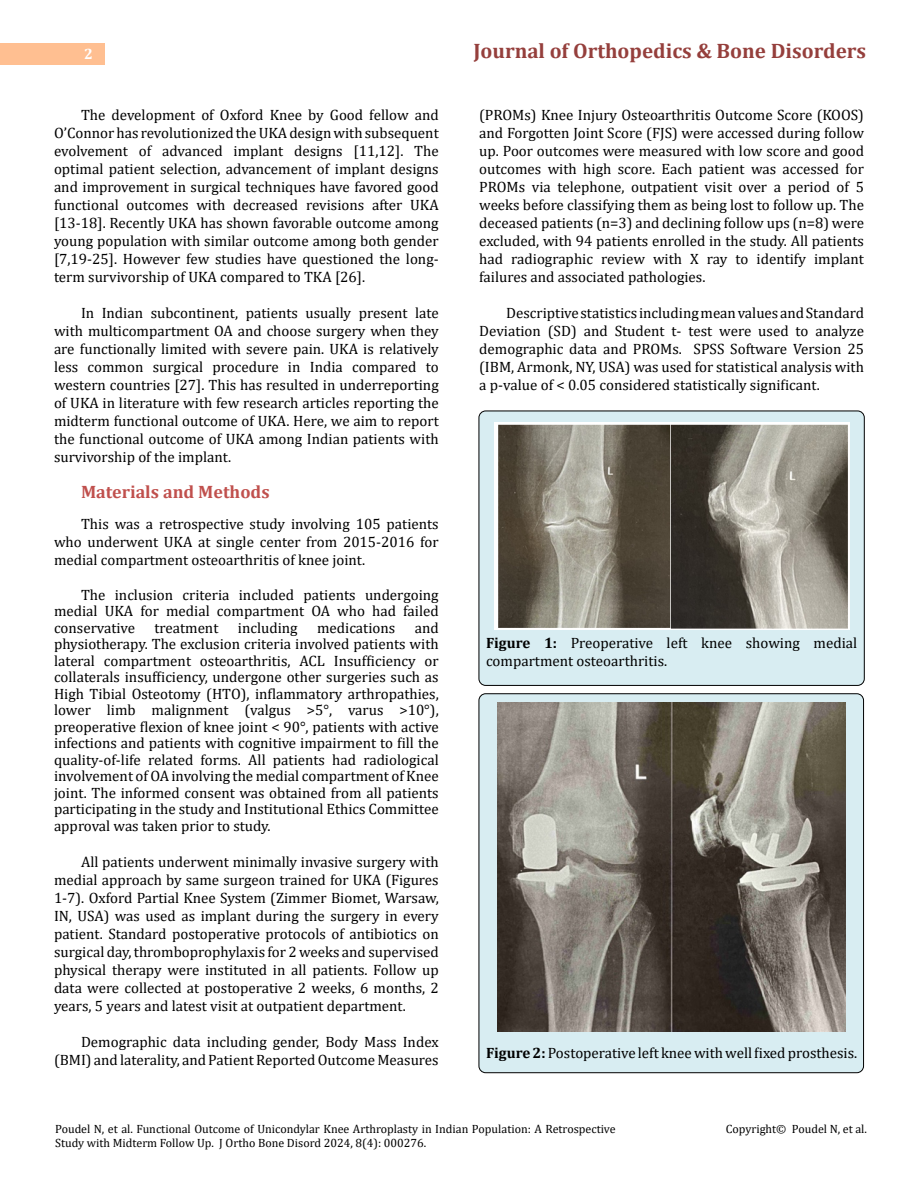
<style>
.page{position:relative;width:918px;height:1188px;background:#fff}
.page>*{position:absolute;margin:0;border:0;box-sizing:border-box;transform-origin:0 0}
.t1{font:700 21px "Cambria";color:#953f3c}
.t2{font:700 18px "Cambria";color:#c0504d}
.t3{font:15px/18px "Cambria";color:#000;text-align:justify}
.t4{font:700 15px "Cambria";color:#fff}
.t5{font:12px/14.4px "Cambria";color:#000}
.s1{font-weight:700}
</style>
<div class="page">
<div style="left:0;top:43px;width:105px;height:21px;background:#ffbf91"></div>
<div style="left:479px;top:694px;width:385px;height:379px;background:#d8edf2;border-radius:7px"></div>
<div style="left:479px;top:693px;width:385px;height:380px;border:1px solid #000;border-radius:7px"></div>
<div style="left:479px;top:411px;width:385px;height:274px;background:#d8edf2;border-radius:7px"></div>
<div style="left:479px;top:411px;width:386px;height:275px;border:1px solid #000;border-radius:7px"></div>
<img style="left:494px;top:422px;width:355px;height:207px">
<img style="left:497px;top:702px;width:349px;height:330px">
<p class="t4" style="left:84px;top:44px;width:10px">2</p>
<h1 class="t1" style="left:473px;top:36px;width:394px">Journal of Orthopedics &amp; Bone Disorders</h1>
<p class="t3" style="left:54px;top:105px;width:386px;text-indent:27px">The development of Oxford Knee by Good fellow and O’Connor has revolutionized the UKA design with subsequent evolvement of advanced implant designs [11,12]. The optimal patient selection, advancement of implant designs and improvement in surgical techniques have favored good functional outcomes with decreased revisions after UKA [13-18]. Recently UKA has shown favorable outcome among young population with similar outcome among both gender [7,19-25]. However few studies have questioned the long&shy;term survivorship of UKA compared to TKA [26].</p>
<p class="t3" style="left:54px;top:303px;width:386px;text-indent:27px">In Indian subcontinent, patients usually present late with multicompartment OA and choose surgery when they are functionally limited with severe pain. UKA is relatively less common surgical procedure in India compared to western countries [27]. This has resulted in underreporting of UKA in literature with few research articles reporting the midterm functional outcome of UKA. Here, we aim to report the functional outcome of UKA among Indian patients with survivorship of the implant.</p>
<p class="t2" style="left:81px;top:479px;width:190px">Materials and Methods</p>
<p class="t3" style="left:54px;top:515px;width:386px;text-indent:27px">This was a retrospective study involving 105 patients who underwent UKA at single center from 2015-2016 for medial compartment osteoarthritis of knee joint.</p>
<p class="t3" style="left:54px;top:586px;width:386px;line-height:16.5px;text-indent:27px">The inclusion criteria included patients undergoing medial UKA for medial compartment OA who had failed conservative</p>
<p class="t3" style="left:54px;top:619px;width:386px;line-height:16.5px;text-indent:361px">and physiotherapy. The exclusion criteria involved patients with lateral compartment osteoarthritis, ACL Insufficiency or collaterals insufficiency, undergone other surgeries such as High Tibial Osteotomy (HTO), inflammatory arthropathies, lower limb malignment (valgus &gt;5°, varus &gt;10°), preoperative flexion of knee joint &lt; 90°, patients with active infections and patients with cognitive impairment to fill the quality-of-life related forms. All patients had radiological involvement of OA involving the medial compartment of Knee joint. The informed consent was obtained from all patients participating in the study and Institutional Ethics Committee approval was taken prior to study.</p>
<p class="t3" style="left:54px;top:852px;width:386px;text-indent:27px">All patients underwent minimally invasive surgery with medial approach by same surgeon trained for UKA (Figures 1-7). Oxford Partial Knee System (Zimmer Biomet, Warsaw, IN, USA) was used as implant during the surgery in every patient. Standard postoperative protocols of antibiotics on surgical day, thromboprophylaxis for 2 weeks and supervised physical therapy were instituted in all patients. Follow up data were collected at postoperative 2 weeks, 6 months, 2 years, 5 years and latest visit at outpatient department.</p>
<p class="t3" style="left:54px;top:1032px;width:386px;text-align:right">Demographic data including gender, Body Mass Index (BMI) and laterality, and Patient Reported Outcome Measures</p>
<p class="t3" style="left:154px;top:618px;width:66px">treatment</p>
<p class="t3" style="left:238px;top:618px;width:61px">including</p>
<p class="t3" style="left:317px;top:618px;width:80px">medications</p>
<p class="t3" style="left:479px;top:105px;width:386px">(PROMs) Knee Injury Osteoarthritis Outcome Score (KOOS) and Forgotten Joint Score (FJS) were accessed during follow up. Poor outcomes were measured with low score and good outcomes with high score. Each patient was accessed for PROMs via telephone, outpatient visit over a period of 5 weeks before classifying them as being lost to follow up. The deceased patients (n=3) and declining follow ups (n=8) were excluded, with 94 patients enrolled in the study. All patients had radiographic review with X ray to identify implant failures and associated pathologies.</p>
<p class="t3" style="left:479px;top:303px;width:386px;text-indent:27px">Descriptive statistics including mean values and Standard Deviation (SD) and Student t- test were used to analyze demographic data and PROMs. SPSS Software Version 25 (IBM, Armonk, NY, USA) was used for statistical analysis with a p-value of &lt; 0.05 considered statistically significant.</p>
<p class="t3" style="left:486px;top:634px;width:373px"><span class="s1">Figure 1:</span> Preoperative left knee showing medial compartment osteoarthritis.</p>
<p class="t3" style="left:486px;top:1044px;width:373px"><span class="s1">Figure 2:</span> Postoperative left knee with well fixed prosthesis.</p>
<p class="t5" style="left:55px;top:1121px;width:562px">Poudel N, et al. Functional Outcome of Unicondylar Knee Arthroplasty in Indian Population: A Retrospective<br>Study with Midterm Follow Up. J Ortho Bone Disord 2024, 8(4): 000276.</p>
<p class="t5" style="left:726px;top:1121px;width:143px">Copyright© Poudel N, et al.</p>
</div>
